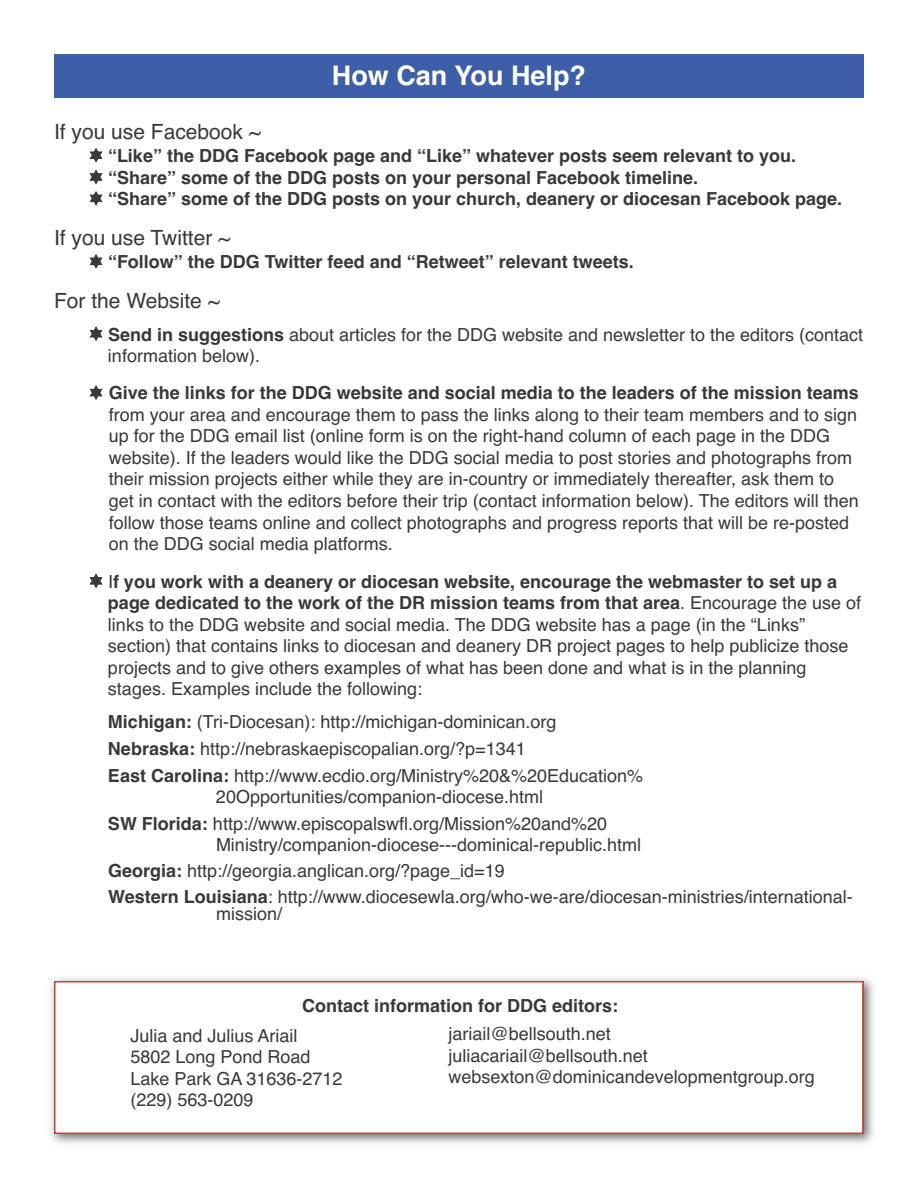
<style>
.page{position:relative;width:918px;height:1188px;background:#fff}
.page>*{position:absolute;margin:0;border:0;box-sizing:border-box;transform-origin:0 0}
.t1{font:700 27px "Helvetica";color:#fff}
.t2{font:21px "Helvetica";color:#39383a}
.t3{font:18px/21.6px "Helvetica";color:#39383a}
.t4{font:700 18px/21.6px "Helvetica";color:#39383a}
.s1{font-weight:700}
</style>
<div class="page">
<img style="left:50px;top:977px;width:824px;height:167px">
<div style="left:56px;top:982px;width:806px;height:151px;background:#fff"></div>
<div style="left:54px;top:981px;width:810px;height:153px;border:2px solid #ce403f"></div>
<div style="left:54px;top:54px;width:810px;height:44px;background:#3c5fa7"></div>
<h1 class="t1" style="left:332px;top:60px;width:256px">How Can You Help?</h1>
<p class="t2" style="left:54px;top:119px;width:209px">If you use Facebook ~</p>
<p class="t4" style="left:108px;top:145px;width:736px">“Like” the DDG Facebook page and “Like” whatever posts seem relevant to you. “Share” some of the DDG posts on your personal Facebook timeline.<br>“Share” some of the DDG posts on your church, deanery or diocesan Facebook page.</p>
<p class="t2" style="left:54px;top:225px;width:178px">If you use Twitter ~</p>
<p class="t4" style="left:108px;top:251px;width:527px">“Follow” the DDG Twitter feed and “Retweet” relevant tweets.</p>
<p class="t2" style="left:54px;top:288px;width:167px">For the Website ~</p>
<p class="t3" style="left:108px;top:324px;width:757px;line-height:21.1px"><span class="s1">Send in suggestions</span> about articles for the DDG website and newsletter to the editors (contact information below).</p>
<p class="t4" style="left:109px;top:382px;width:752px">Give the links for the DDG website and social media to the leaders of the mission teams</p>
<p class="t3" style="left:109px;top:404px;width:752px">from your area and encourage them to pass the links along to their team members and to sign up for the DDG email list (online form is on the right-hand column of each page in the DDG website). If the leaders would like the DDG social media to post stories and photographs from their mission projects either while they are in-country or immediately thereafter, ask them to get in contact with the editors before their trip (contact information below). The editors will then follow those teams online and collect photographs and progress reports that will be re-posted on the DDG social media platforms.</p>
<p class="t3" style="left:108px;top:571px;width:755px">I<span class="s1">f you work with a deanery or diocesan website, encourage the webmaster to set up a page dedicated to the work of the DR mission teams from that area</span>. Encourage the use of links to the DDG website and social media. The DDG website has a page (in the “Links” section) that contains links to diocesan and deanery DR project pages to help publicize those projects and to give others examples of what has been done and what is in the planning stages. Examples include the following:</p>
<p class="t3" style="left:108px;top:709px;width:537px;line-height:26.7px"><span class="s1">Michigan:</span> (Tri-Diocesan): http://michigan-dominican.org<br><span class="s1">Nebraska:</span> http://nebraskaepiscopalian.org/?p=1341<br><span class="s1">East Carolina:</span> http://www.ecdio.org/Ministry%20&amp;%20Education%</p>
<p class="t3" style="left:108px;top:784px;width:501px;line-height:26.7px;text-indent:108px">20Opportunities/companion-diocese.html<br><span class="s1">SW Florida:</span> http://www.episcopalswfl.org/Mission%20and%20</p>
<p class="t3" style="left:108px;top:832px;width:746px;line-height:26px;text-indent:108px">Ministry/companion-diocese---dominical-republic.html<br><span class="s1">Georgia:</span> http://georgia.anglican.org/?page_id=19<br><span class="s1">Western Louisiana</span>: http://www.diocesewla.org/who-we-are/diocesan-ministries/international-</p>
<p class="t3" style="left:216px;top:903px;width:68px">mission/</p>
<p class="t4" style="left:302px;top:995px;width:317px">Contact information for DDG editors:</p>
<p class="t3" style="left:130px;top:1025px;width:214px">Julia and Julius Ariail<br>5802 Long Pond Road<br>Lake Park GA 31636-2712 (229) 563-0209</p>
<p class="t3" style="left:448px;top:1023px;width:368px">jariail@bellsouth.net<br>juliacariail@bellsouth.net websexton@dominicandevelopmentgroup.org</p>
</div>
